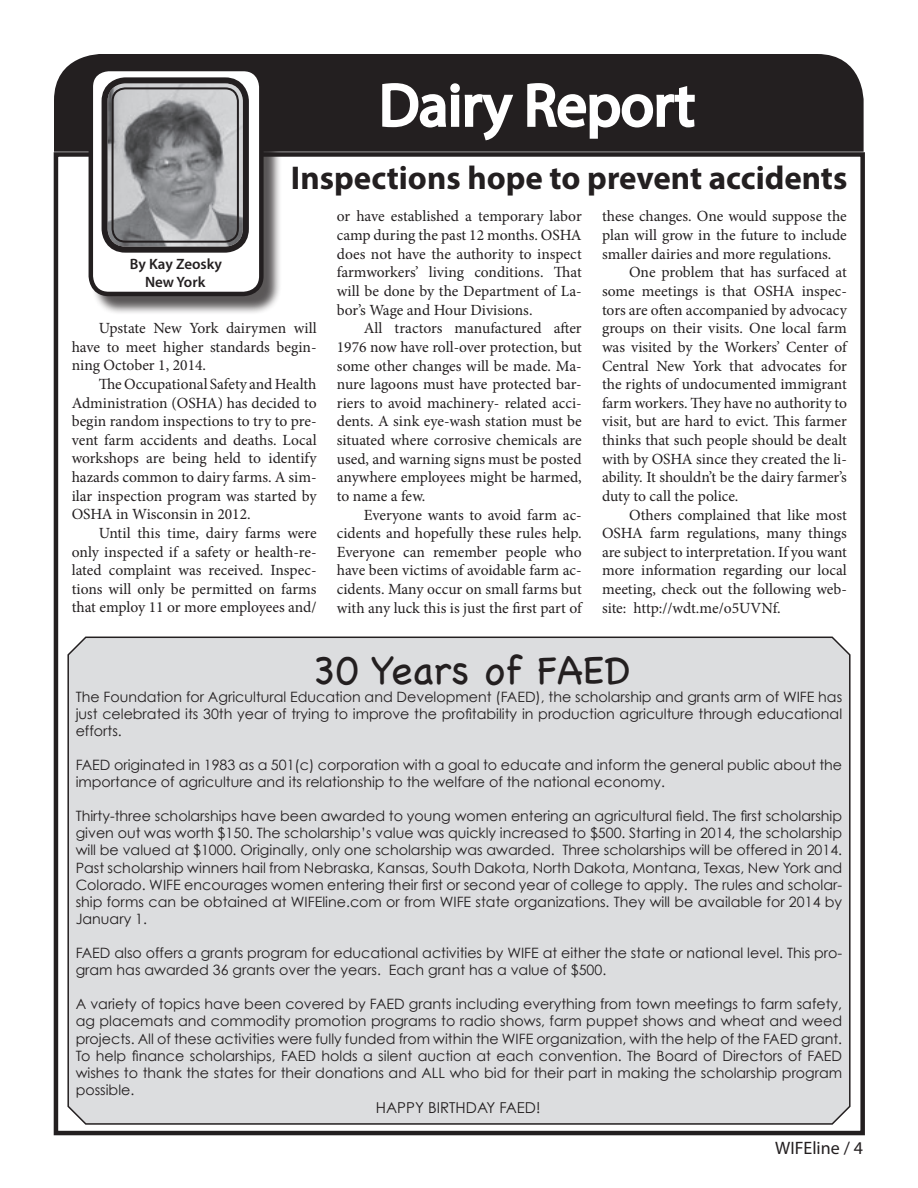
<style>
.page{position:relative;width:918px;height:1188px;background:#fff}
.page>*{position:absolute;margin:0;border:0;box-sizing:border-box;transform-origin:0 0}
.t1{font:60px "Myriad Pro";color:#fff}
.t2{font:40.5px "Chalkboard";color:#231f20}
.t3{font:700 33px "Myriad Pro";color:#231f20}
.t4{font:18px "Myriad Pro";color:#231f20}
.t5{font:15.6px/18.6px "Minion Pro";color:#231f20;text-align:justify}
.t6{font:600 15px/18px "Myriad Pro";color:#231f20;text-align:center}
.t7{font:15px "Century Gothic";color:#231f20}
.t8{font:14.25px/17.1px "Century Gothic";color:#231f20;text-align:justify}
</style>
<div class="page">
<div style="left:54px;top:54px;width:810px;height:98px;background:#231f20"></div>
<svg style="left:380px;top:82px;width:135px;height:60px"></svg>
<svg style="left:526px;top:81px;width:170px;height:59px"></svg>
<div style="left:54px;top:152px;width:811px;height:983px;border:4px solid #231f20"></div>
<div style="left:91px;top:69px;width:191px;height:246px;background:#231f20;opacity:.75"></div>
<div style="left:91px;top:69px;width:170px;height:225px;background:#fff;border-radius:18px"></div>
<div style="left:89px;top:67px;width:175px;height:229px;border:4px solid #231f20;border-radius:18px"></div>
<img style="left:109px;top:84px;width:133px;height:162px">
<div style="left:102px;top:77px;width:147px;height:176px;border:6px solid #231f20;border-radius:21px"></div>
<div style="left:112px;top:87px;width:127px;height:156px;border:2px solid #231f20;border-radius:13px"></div>
<div style="left:67px;top:636px;width:784px;height:489px;background:#dcdddf"></div>
<h1 class="t1" style="left:379px;top:68px;width:317px">Dairy Report</h1>
<h3 class="t3" style="left:291px;top:156px;width:558px">Inspections hope to prevent accidents</h3>
<p class="t6" style="left:130px;top:254px;width:94px">By Kay Zeosky<br>New York</p>
<p class="t5" style="left:72px;top:319px;width:246px;text-indent:27px">Upstate New York dairymen will have to meet higher standards begin&shy;ning October 1, 2014.</p>
<p class="t5" style="left:72px;top:375px;width:246px;text-indent:27px">The Occupational Safety and Health Administration (OSHA) has decided to begin random inspections to try to pre&shy;vent farm accidents and deaths. Local workshops are being held to identify hazards common to dairy farms. A sim&shy;ilar inspection program was started by OSHA in Wisconsin in 2012.</p>
<p class="t5" style="left:72px;top:524px;width:246px;text-indent:27px">Until this time, dairy farms were only inspected if a safety or health-re&shy;lated complaint was received. Inspec&shy;tions will only be permitted on farms that employ 11 or more employees and/</p>
<p class="t5" style="left:337px;top:207px;width:246px">or have established a temporary labor camp during the past 12 months. OSHA does not have the authority to inspect farmworkers’ living conditions. That will be done by the Department of La&shy;bor’s Wage and Hour Divisions.</p>
<p class="t5" style="left:337px;top:319px;width:246px;text-indent:27px">All tractors manufactured after 1976 now have roll-over protection, but some other changes will be made. Ma&shy;nure lagoons must have protected bar&shy;riers to avoid machinery- related acci&shy;dents. A sink eye-wash station must be situated where corrosive chemicals are used, and warning signs must be posted anywhere employees might be harmed, to name a few.</p>
<p class="t5" style="left:337px;top:505px;width:246px;text-indent:27px">Everyone wants to avoid farm ac&shy;cidents and hopefully these rules help.<br>Everyone can remember people who have been victims of avoidable farm ac&shy;cidents. Many occur on small farms but with any luck this is just the first part of</p>
<p class="t5" style="left:602px;top:207px;width:246px">these changes. One would suppose the</p>
<p class="t5" style="left:602px;top:226px;width:246px">plan will grow in the future to include</p>
<p class="t5" style="left:602px;top:245px;width:231px">smaller dairies and more regulations.</p>
<p class="t5" style="left:629px;top:263px;width:219px">One problem that has surfaced at</p>
<p class="t5" style="left:602px;top:282px;width:246px">some meetings is that OSHA inspec-</p>
<p class="t5" style="left:602px;top:300px;width:246px">tors are often accompanied by advocacy</p>
<p class="t5" style="left:602px;top:319px;width:246px">groups on their visits. One local farm</p>
<p class="t5" style="left:602px;top:338px;width:246px">was visited by the Workers’ Center of</p>
<p class="t5" style="left:602px;top:356px;width:246px">Central New York that advocates for</p>
<p class="t5" style="left:602px;top:375px;width:246px">the rights of undocumented immigrant</p>
<p class="t5" style="left:602px;top:394px;width:246px">farm workers. They have no authority to</p>
<p class="t5" style="left:602px;top:412px;width:246px">visit, but are hard to evict. This farmer</p>
<p class="t5" style="left:602px;top:431px;width:246px">thinks that such people should be dealt</p>
<p class="t5" style="left:602px;top:449px;width:246px">with by OSHA since they created the li-</p>
<p class="t5" style="left:602px;top:468px;width:246px">ability. It shouldn’t be the dairy farmer’s</p>
<p class="t5" style="left:602px;top:487px;width:138px">duty to call the police.</p>
<p class="t5" style="left:629px;top:505px;width:219px">Others complained that like most</p>
<p class="t5" style="left:602px;top:524px;width:246px">OSHA farm regulations, many things</p>
<p class="t5" style="left:602px;top:543px;width:246px">are subject to interpretation. If you want</p>
<p class="t5" style="left:602px;top:561px;width:246px">more information regarding our local</p>
<p class="t5" style="left:602px;top:580px;width:246px">meeting, check out the following web-</p>
<p class="t5" style="left:602px;top:599px;width:180px">site: http://wdt.me/o5UVNf.</p>
<h2 class="t2" style="left:313px;top:647px;width:320px">30 Years of FAED</h2>
<p class="t8" style="left:76px;top:688px;width:768px">The Foundation for Agricultural Education and Development (FAED), the scholarship and grants arm of WIFE has just celebrated its 30th year of trying to improve the profitability in production agriculture through educational efforts.</p>
<p class="t8" style="left:76px;top:756px;width:768px">FAED originated in 1983 as a 501(c) corporation with a goal to educate and inform the general public about the importance of agriculture and its relationship to the welfare of the national economy.</p>
<p class="t8" style="left:76px;top:807px;width:768px">Thirty-three scholarships have been awarded to young women entering an agricultural field. The first scholarship given out was worth $150. The scholarship’s value was quickly increased to $500. Starting in 2014, the scholarship will be valued at $1000. Originally, only one scholarship was awarded. Three scholarships will be offered in 2014.<br>Past scholarship winners hail from Nebraska, Kansas, South Dakota, North Dakota, Montana, Texas, New York and Colorado. WIFE encourages women entering their first or second year of college to apply. The rules and scholar&shy;ship forms can be obtained at WIFEline.com or from WIFE state organizations. They will be available for 2014 by January 1.</p>
<p class="t8" style="left:76px;top:944px;width:768px">FAED also offers a grants program for educational activities by WIFE at either the state or national level. This pro&shy;gram has awarded 36 grants over the years. Each grant has a value of $500.</p>
<p class="t8" style="left:76px;top:995px;width:768px">A variety of topics have been covered by FAED grants including everything from town meetings to farm safety, ag placemats and commodity promotion programs to radio shows, farm puppet shows and wheat and weed projects. All of these activities were fully funded from within the WIFE organization, with the help of the FAED grant.<br>To help finance scholarships, FAED holds a silent auction at each convention. The Board of Directors of FAED wishes to thank the states for their donations and ALL who bid for their part in making the scholarship program possible.</p>
<p class="t7" style="left:376px;top:1098px;width:166px">HAPPY BIRTHDAY FAED!</p>
<p class="t4" style="left:775px;top:1137px;width:89px">WIFEline / 4</p>
</div>
